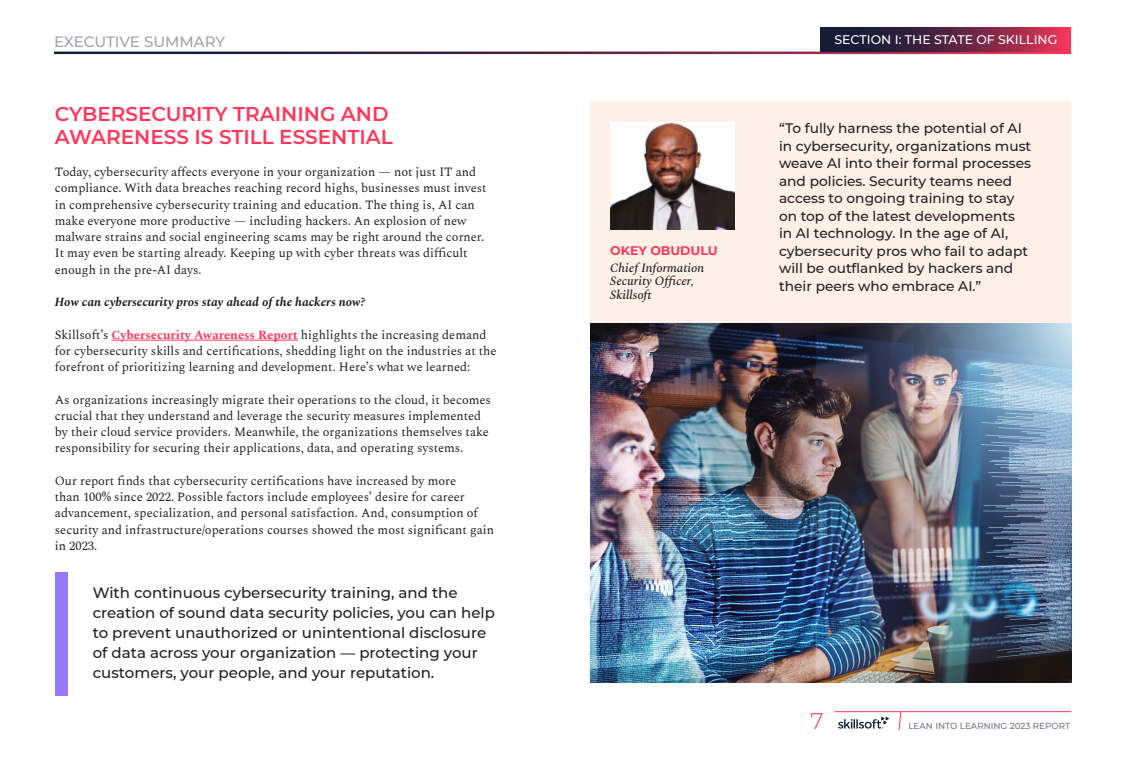
<style>
.page{position:relative;width:1125px;height:765px;background:#fff}
.page>*{position:absolute;margin:0;border:0;box-sizing:border-box;transform-origin:0 0}
.t1{font:300 22.5px "Montserrat";color:#ff375a}
.Sub_headig{font:600 20px/22.5px "Montserrat";color:#ff375a}
.call_outs{font:500 15px/20px "Montserrat";color:#231f20}
.t2{font:500 15px "Montserrat";letter-spacing:-.005em;color:#a1a4ae}
.call_outs-2{font:500 13.75px/17.5px "Montserrat";color:#231f20}
.t3{font:12.5px/16.2px "Spectral";color:#231f20}
.t4{font:italic 700 12.5px "Spectral";color:#231f20}
.t5{font:italic 500 12.5px "Spectral";color:#231f20}
.t6{font:500 12.5px "Montserrat";color:#fff}
.t7{font:700 12.5px "Montserrat";color:#ff375a}
.t8{font:500 8.75px "Montserrat";color:#737786}
.s1{font-weight:700;color:#ff375a}
</style>
<div class="page">
<svg style="left:838px;top:717px;width:51px;height:12px"></svg>
<svg style="left:898px;top:712px;width:4px;height:19px"></svg>
<hr style="left:835px;top:711px;width:236px;height:1px;background:#ff375a">
<img style="left:590px;top:323px;width:481px;height:359px">
<svg style="left:821px;top:28px;width:250px;height:24px;background:#632542"></svg>
<hr style="left:112px;top:340px;width:186px;height:1px;background:#ff375a">
<div style="left:590px;top:102px;width:481px;height:221px;background:#fdf0e6"></div>
<img style="left:610px;top:123px;width:124px;height:106px">
<div style="left:55px;top:572px;width:13px;height:123px;background:#9678ff"></div>
<p class="t2" style="left:54px;top:32px;width:173px">EXECUTIVE SUMMARY</p>
<p class="Sub_headig" style="left:55px;top:102px;width:339px">CYBERSECURITY TRAINING AND<br>AWARENESS IS STILL ESSENTIAL</p>
<p class="t3" style="left:55px;top:163px;width:433px">Today, cybersecurity affects everyone in your organization — not just IT and compliance. With data breaches reaching record highs, businesses must invest in comprehensive cybersecurity training and education. The thing is, AI can make everyone more productive — including hackers. An explosion of new malware strains and social engineering scams may be right around the corner.<br>It may even be starting already. Keeping up with cyber threats was difficult enough in the pre-AI days.</p>
<p class="t4" style="left:55px;top:293px;width:312px">How can cybersecurity pros stay ahead of the hackers now?</p>
<p class="t3" style="left:55px;top:325px;width:443px">Skillsoft’s <span class="s1">Cybersecurity Awareness Report</span> highlights the increasing demand for cybersecurity skills and certifications, shedding light on the industries at the forefront of prioritizing learning and development. Here’s what we learned:</p>
<p class="t3" style="left:55px;top:390px;width:438px">As organizations increasingly migrate their operations to the cloud, it becomes crucial that they understand and leverage the security measures implemented by their cloud service providers. Meanwhile, the organizations themselves take responsibility for securing their applications, data, and operating systems.</p>
<p class="t3" style="left:55px;top:472px;width:441px">Our report finds that cybersecurity certifications have increased by more<br>than 100% since 2022. Possible factors include employees’ desire for career advancement, specialization, and personal satisfaction. And, consumption of security and infrastructure/operations courses showed the most significant gain in 2023.</p>
<p class="call_outs" style="left:93px;top:582px;width:404px">With continuous cybersecurity training, and the creation of sound data security policies, you can help to prevent unauthorized or unintentional disclosure of data across your organization — protecting your customers, your people, and your reputation.</p>
<p class="t7" style="left:610px;top:242px;width:109px">OKEY OBUDULU</p>
<p class="t5" style="left:610px;top:258px;width:96px">Chief Information</p>
<p class="t5" style="left:610px;top:272px;width:85px">Security Officer,</p>
<p class="t5" style="left:610px;top:286px;width:45px">Skillsoft</p>
<p class="t6" style="left:835px;top:31px;width:224px">SECTION I: THE STATE OF SKILLING</p>
<p class="call_outs-2" style="left:779px;top:119px;width:254px">“To fully harness the potential of AI in cybersecurity, organizations must weave AI into their formal processes and policies. Security teams need access to ongoing training to stay on top of the latest developments in AI technology. In the age of AI, cybersecurity pros who fail to adapt will be outflanked by hackers and their peers who embrace AI.”</p>
<h1 class="t1" style="left:810px;top:705px;width:15px">7</h1>
<p class="t8" style="left:908px;top:720px;width:163px">LEAN INTO LEARNING 2023 REPORT</p>
</div>
